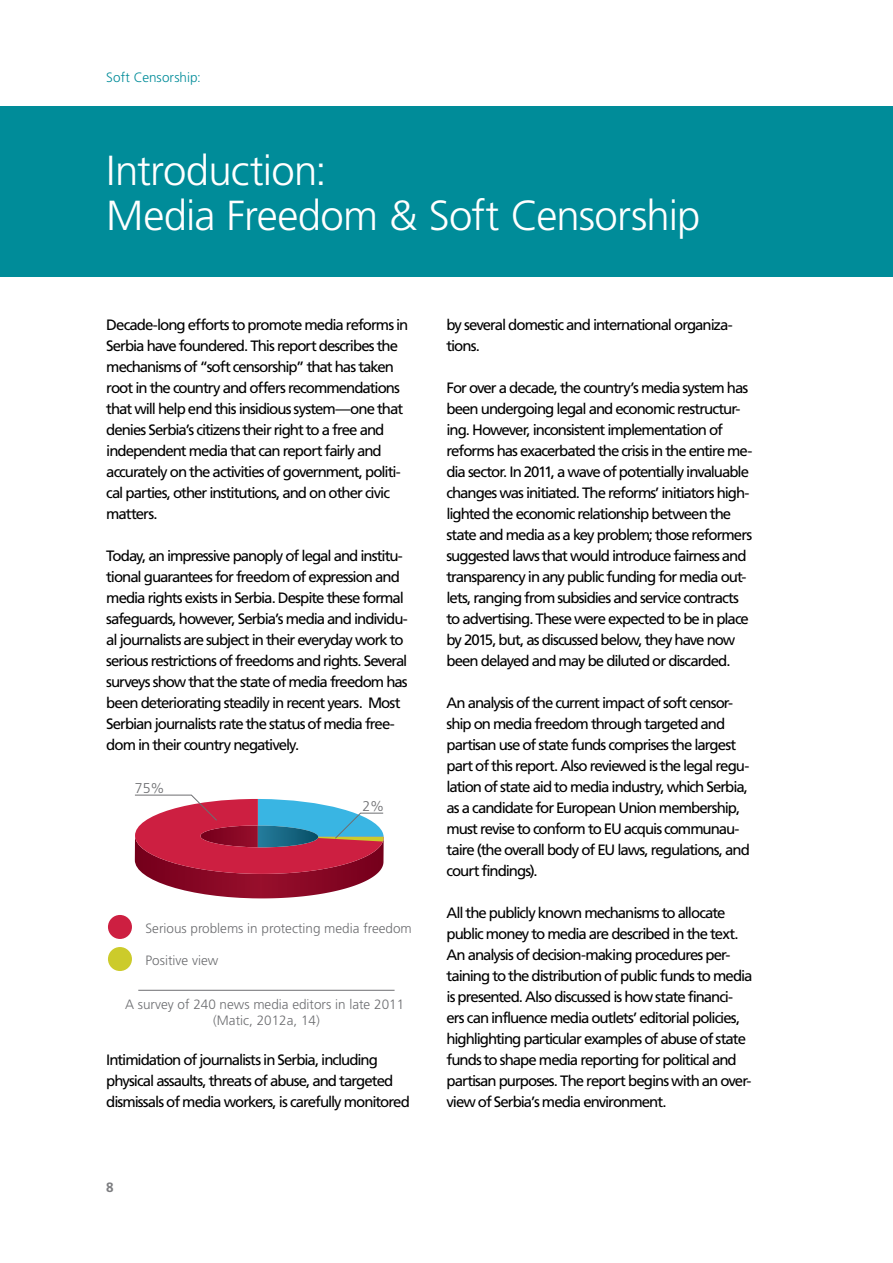
<style>
.page{position:relative;width:893px;height:1263px;background:#fff}
.page>*{position:absolute;margin:0;border:0;box-sizing:border-box;transform-origin:0 0}
.t1{font:300 42px/45px "Frutiger LT Std";letter-spacing:-.02em;color:#fff}
.t2{font:15px/21px "Frutiger LT Std";letter-spacing:-.065em;color:#000}
.t3{font:300 14.1px "Frutiger LT Std";color:#6d6e71}
.t4{font:300 13.5px/16.2px "Frutiger LT Std";color:#6d6e71;text-align:center}
.t5{font:300 13.5px "Frutiger LT Std";color:#008c99}
.t6{font:700 13.5px "Frutiger LT Std";color:#7c7d80}
</style>
<div class="page">
<div style="left:0;top:106px;width:893px;height:170px;background:#008c99"></div>
<div style="left:108px;top:915px;width:24px;height:24px;background:#cd1f41;border-radius:50%"></div>
<div style="left:108px;top:947px;width:24px;height:24px;background:#cccb2b;border-radius:50%"></div>
<hr style="left:138px;top:990px;width:257px;height:1px;background:#6d6e71">
<svg style="left:134px;top:794px;width:250px;height:104px"></svg>
<p class="t5" style="left:106px;top:69px;width:96px">Soft Censorship:</p>
<h1 class="t1" style="left:106px;top:148px;width:596px">Introduction:<br>Media Freedom &amp; Soft Censorship</h1>
<p class="t2" style="left:106px;top:315px;width:304px">Decade-long efforts to promote media reforms in Serbia have foundered. This report describes the mechanisms of “soft censorship” that has taken root in the country and offers recommendations that will help end this insidious system—one that denies Serbia’s citizens their right to a free and independent media that can report fairly and accurately on the activities of government, politi&shy;cal parties, other institutions, and on other civic matters.</p>
<p class="t2" style="left:106px;top:546px;width:303px">Today, an impressive panoply of legal and institu&shy;tional guarantees for freedom of expression and media rights exists in Serbia. Despite these formal safeguards, however, Serbia’s media and individu&shy;al journalists are subject in their everyday work to serious restrictions of freedoms and rights. Several surveys show that the state of media freedom has been deteriorating steadily in recent years. Most Serbian journalists rate the status of media free&shy;dom in their country negatively.</p>
<p class="t3" style="left:135px;top:780px;width:31px">75%</p>
<p class="t3" style="left:362px;top:798px;width:23px">2%</p>
<p class="t4" style="left:146px;top:921px;width:268px">Serious problems in protecting media freedom</p>
<p class="t4" style="left:146px;top:952px;width:74px">Positive view</p>
<p class="t4" style="left:125px;top:996px;width:281px">A survey of 240 news media editors in late 2011 (Matic, 2012a, 14)</p>
<p class="t2" style="left:106px;top:1050px;width:305px">Intimidation of journalists in Serbia, including physical assaults, threats of abuse, and targeted dismissals of media workers, is carefully monitored</p>
<p class="t6" style="left:106px;top:1179px;width:9px">8</p>
<p class="t2" style="left:446px;top:315px;width:288px">by several domestic and international organiza&shy;tions.</p>
<p class="t2" style="left:446px;top:378px;width:307px">For over a decade, the country’s media system has been undergoing legal and economic restructur&shy;ing. However, inconsistent implementation of reforms has exacerbated the crisis in the entire me&shy;dia sector. In 2011, a wave of potentially invaluable changes was initiated. The reforms’ initiators high&shy;lighted the economic relationship between the state and media as a key problem; those reformers suggested laws that would introduce fairness and transparency in any public funding for media out&shy;lets, ranging from subsidies and service contracts to advertising. These were expected to be in place by 2015, but, as discussed below, they have now been delayed and may be diluted or discarded.</p>
<p class="t2" style="left:446px;top:693px;width:305px">An analysis of the current impact of soft censor&shy;ship on media freedom through targeted and partisan use of state funds comprises the largest part of this report. Also reviewed is the legal regu&shy;lation of state aid to media industry, which Serbia, as a candidate for European Union membership, must revise to conform to EU acquis communau&shy;taire (the overall body of EU laws, regulations, and court findings).</p>
<p class="t2" style="left:446px;top:903px;width:307px">All the publicly known mechanisms to allocate public money to media are described in the text.<br>An analysis of decision-making procedures per&shy;taining to the distribution of public funds to media is presented. Also discussed is how state financi&shy;ers can influence media outlets’ editorial policies, highlighting particular examples of abuse of state funds to shape media reporting for political and partisan purposes. The report begins with an over&shy;view of Serbia’s media environment.</p>
</div>
